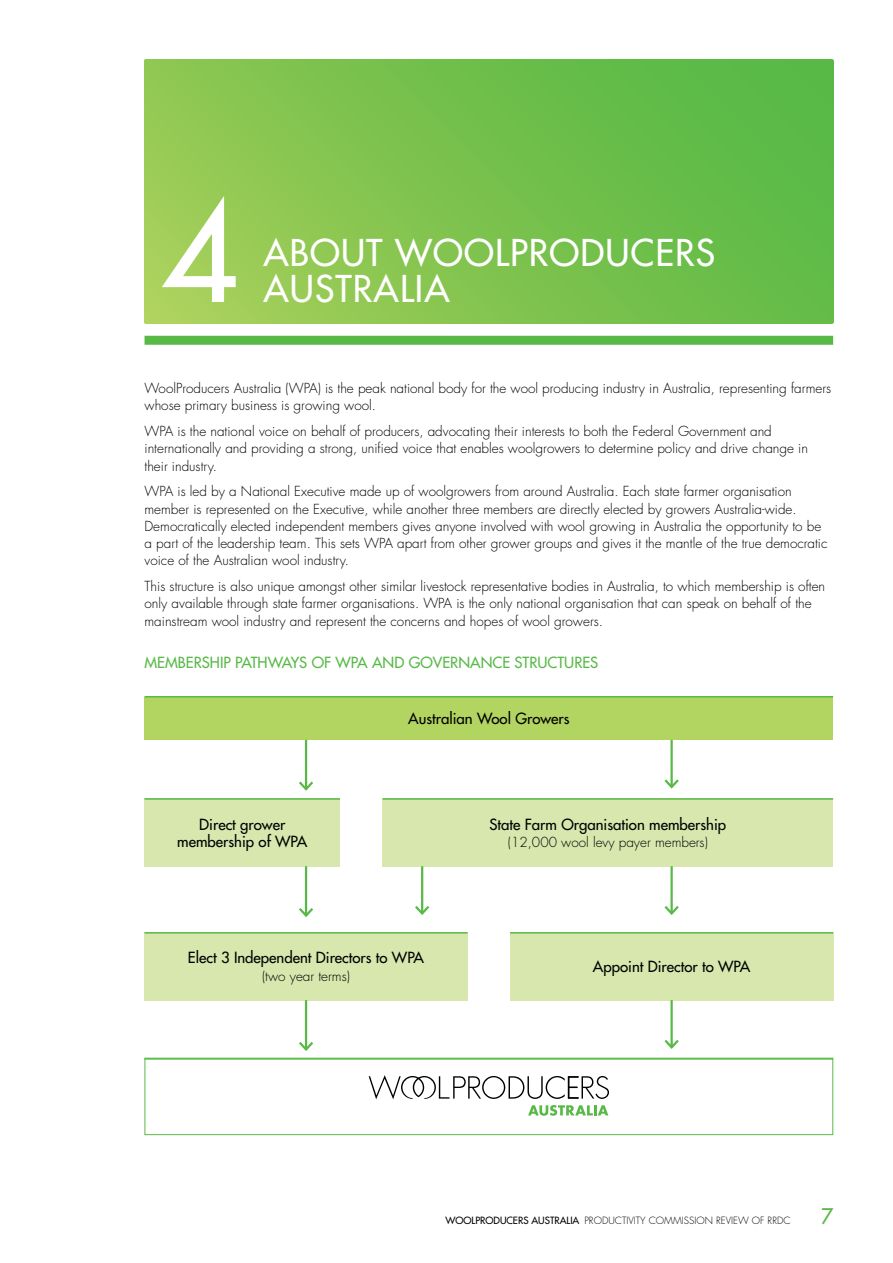
<style>
.page{position:relative;width:893px;height:1263px;background:#fff}
.page>*{position:absolute;margin:0;border:0;box-sizing:border-box;transform-origin:0 0}
.t1{font:135px "Futura";color:#fff}
.t2{font:36px/36px "Futura";letter-spacing:.03em;color:#fff}
.t3{font:21px "Futura";color:#58b947}
.t4{font:15px/17.2px "Futura";color:#000;text-align:center}
.t5{font:15px "Futura";color:#58b947}
.t6{font:300 13.5px/17.2px "Futura";color:#000}
.t7{font:300 9.75px "Futura";color:#000}
.s1{font-weight:400}
</style>
<div class="page">
<svg style="left:145px;top:60px;width:688px;height:263px;background:#79c24d"></svg>
<div style="left:145px;top:336px;width:688px;height:9px;background:#58b947"></div>
<svg style="left:369px;top:1075px;width:240px;height:24px"></svg>
<svg style="left:528px;top:1105px;width:80px;height:11px"></svg>
<div style="left:145px;top:697px;width:688px;height:43px;background:#b2d460"></div>
<div style="left:383px;top:798px;width:450px;height:68px;background:#d7e7ae"></div>
<div style="left:510px;top:932px;width:323px;height:68px;background:#d7e7ae"></div>
<div style="left:145px;top:932px;width:323px;height:68px;background:#d7e7ae"></div>
<div style="left:145px;top:798px;width:195px;height:68px;background:#d7e7ae"></div>
<hr style="left:670px;top:740px;width:3px;height:47px;background:#58b947">
<svg style="left:664px;top:777px;width:15px;height:12px"></svg>
<div style="left:145px;top:1058px;width:688px;height:77px;border:1px solid #58b947"></div>
<hr style="left:305px;top:740px;width:2px;height:49px;background:#58b947">
<svg style="left:299px;top:779px;width:14px;height:12px"></svg>
<hr style="left:145px;top:696px;width:688px;height:2px;background:#58b947">
<hr style="left:383px;top:798px;width:450px;height:2px;background:#58b947">
<hr style="left:145px;top:932px;width:323px;height:2px;background:#58b947">
<hr style="left:145px;top:798px;width:195px;height:2px;background:#58b947">
<hr style="left:510px;top:932px;width:323px;height:2px;background:#58b947">
<hr style="left:145px;top:1058px;width:688px;height:2px;background:#58b947">
<hr style="left:670px;top:866px;width:3px;height:47px;background:#58b947">
<svg style="left:664px;top:903px;width:15px;height:12px"></svg>
<hr style="left:305px;top:866px;width:2px;height:50px;background:#58b947">
<svg style="left:299px;top:906px;width:14px;height:11px"></svg>
<hr style="left:670px;top:1000px;width:3px;height:47px;background:#58b947">
<svg style="left:664px;top:1037px;width:15px;height:12px"></svg>
<hr style="left:305px;top:1000px;width:2px;height:49px;background:#58b947">
<svg style="left:299px;top:1039px;width:14px;height:12px"></svg>
<hr style="left:421px;top:866px;width:2px;height:47px;background:#58b947">
<svg style="left:415px;top:903px;width:15px;height:12px"></svg>
<h1 class="t1" style="left:161px;top:185px;width:79px">4</h1>
<h2 class="t2" style="left:264px;top:237px;width:453px">ABOUT WOOLPRODUCERS<br>AUSTRALIA</h2>
<p class="t6" style="left:145px;top:381px;width:688px">WoolProducers Australia (WPA) is the peak national body for the wool producing industry in Australia, representing farmers whose primary business is growing wool.</p>
<p class="t6" style="left:145px;top:424px;width:665px">WPA is the national voice on behalf of producers, advocating their interests to both the Federal Government and internationally and providing a strong, unified voice that enables woolgrowers to determine policy and drive change in their industry.</p>
<p class="t6" style="left:145px;top:484px;width:684px">WPA is led by a National Executive made up of woolgrowers from around Australia. Each state farmer organisation member is represented on the Executive, while another three members are directly elected by growers Australia-wide.<br>Democratically elected independent members gives anyone involved with wool growing in Australia the opportunity to be a part of the leadership team. This sets WPA apart from other grower groups and gives it the mantle of the true democratic voice of the Australian wool industry.</p>
<p class="t6" style="left:145px;top:579px;width:682px">This structure is also unique amongst other similar livestock representative bodies in Australia, to which membership is often only available through state farmer organisations. WPA is the only national organisation that can speak on behalf of the mainstream wool industry and represent the concerns and hopes of wool growers.</p>
<p class="t5" style="left:145px;top:655px;width:455px">MEMBERSHIP PATHWAYS OF WPA AND GOVERNANCE STRUCTURES</p>
<p class="t4" style="left:177px;top:816px;width:132px">Direct grower membership of WPA</p>
<p class="t4" style="left:408px;top:711px;width:163px">Australian Wool Growers</p>
<p class="t4" style="left:489px;top:816px;width:238px">State Farm Organisation membership</p>
<p class="t6" style="left:508px;top:834px;width:202px">(12,000 wool levy payer members)</p>
<p class="t4" style="left:188px;top:950px;width:238px">Elect 3 Independent Directors to WPA</p>
<p class="t6" style="left:262px;top:968px;width:89px">(two year terms)</p>
<p class="t4" style="left:593px;top:959px;width:159px">Appoint Director to WPA</p>
<p class="t7" style="left:445px;top:1216px;width:347px"><span class="s1">WOOLPRODUCERS AUSTRALIA</span> PRODUCTIVITY COMMISSION REVIEW OF RRDC</p>
<h3 class="t3" style="left:821px;top:1206px;width:14px">7</h3>
</div>
